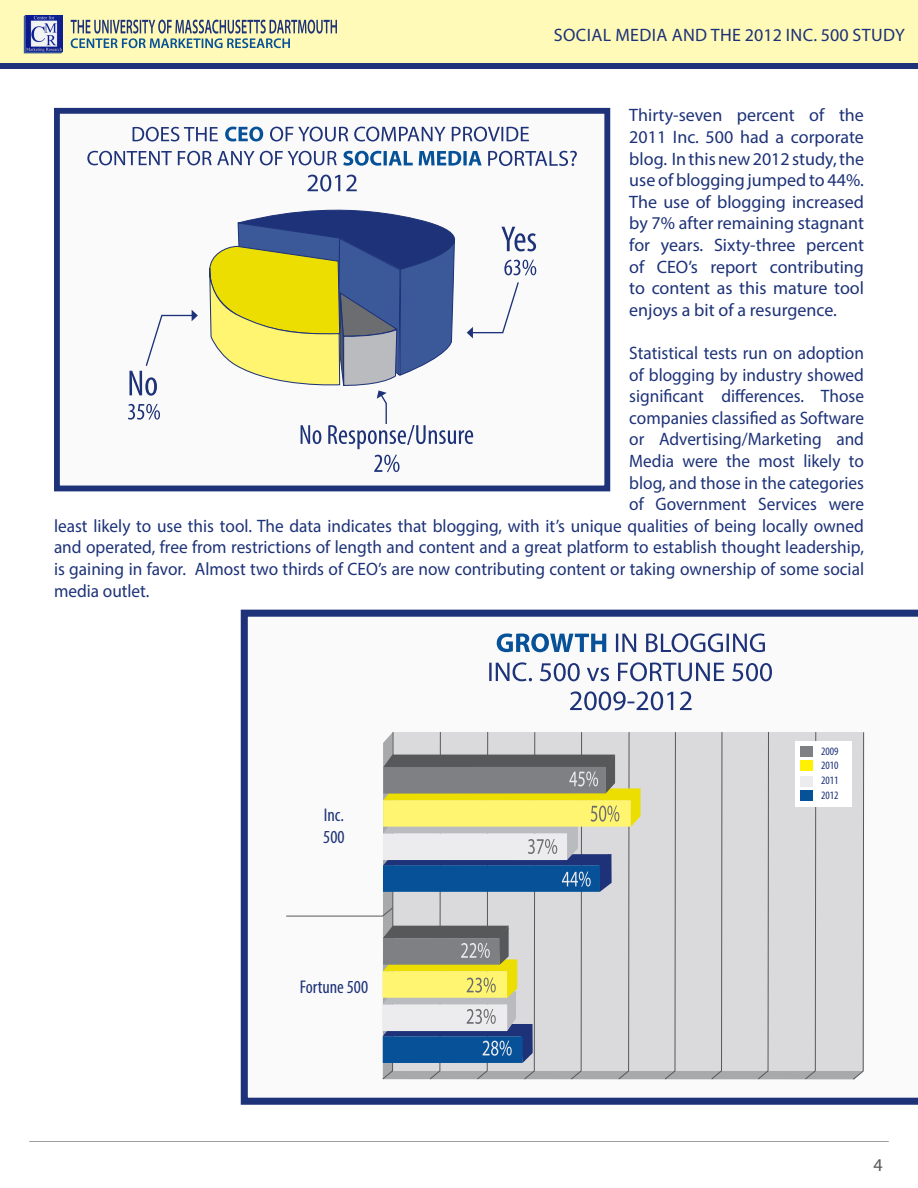
<style>
.page{position:relative;width:918px;height:1188px;background:#fff}
.page>*{position:absolute;margin:0;border:0;box-sizing:border-box;transform-origin:0 0}
.t1{font:condensed 18.45px/22px "Myriad Pro";color:#1d3278}
.t2{font:18px/21.6px "Myriad Pro";color:#1d3278;text-align:right;scale:.96 1}
.t3{font:18px/21.6px "Myriad Pro";color:#1d3278;text-align:justify}
.t4{font:18px "Myriad Pro";letter-spacing:.02em;color:#1d3278}
.t5{font:18px "Myriad Pro";color:#57585a}
.t6{font:condensed 11.4px "Myriad Pro";color:#1d3278}
</style>
<div class="page">
<svg style="left:241px;top:610px;width:677px;height:495px"></svg>
<div style="left:0;top:0;width:918px;height:63px;background:#fffab7"></div>
<svg style="left:71px;top:20px;width:266px;height:28px"></svg>
<svg style="left:24px;top:15px;width:40px;height:39px"></svg>
<div style="left:0;top:63px;width:918px;height:6px;background:#1d3278"></div>
<hr style="left:29px;top:1141px;width:860px;height:1px;background:#9b9da0">
<div style="left:54px;top:108px;width:556px;height:383px;background:#fafafa;border:6px solid #1d3278"></div>
<svg style="left:129px;top:310px;width:69px;height:86px"></svg>
<svg style="left:128px;top:404px;width:32px;height:16px"></svg>
<svg style="left:207px;top:209px;width:329px;height:283px"></svg>
<svg style="left:225px;top:127px;width:38px;height:14px"></svg>
<svg style="left:270px;top:127px;width:259px;height:14px"></svg>
<svg style="left:343px;top:151px;width:139px;height:15px"></svg>
<svg style="left:87px;top:151px;width:250px;height:14px"></svg>
<svg style="left:488px;top:151px;width:89px;height:15px"></svg>
<svg style="left:133px;top:127px;width:85px;height:14px"></svg>
<svg style="left:285px;top:731px;width:580px;height:350px"></svg>
<div style="left:795px;top:742px;width:57px;height:65px;background:#fff"></div>
<div style="left:800px;top:746px;width:13px;height:11px;background:#7e8083"></div>
<div style="left:800px;top:761px;width:13px;height:10px;background:#fff101"></div>
<div style="left:800px;top:776px;width:13px;height:10px;background:#ececee"></div>
<div style="left:800px;top:790px;width:13px;height:11px;background:#065198"></div>
<svg style="left:497px;top:633px;width:109px;height:19px"></svg>
<svg style="left:616px;top:633px;width:149px;height:19px"></svg>
<svg style="left:489px;top:662px;width:283px;height:19px"></svg>
<svg style="left:570px;top:691px;width:122px;height:19px"></svg>
<svg style="left:308px;top:175px;width:49px;height:17px"></svg>
<p class="t4" style="left:554px;top:24px;width:352px">SOCIAL MEDIA AND THE 2012 INC. 500 STUDY</p>
<p class="t3" style="left:629px;top:104px;width:236px">Thirty-seven percent of the 2011 Inc. 500 had a corporate blog. In this new 2012 study, the use of blogging jumped to 44%.<br>The use of blogging increased by 7% after remaining stagnant for years. Sixty-three percent of CEO’s report contributing to content as this mature tool</p>
<p class="t3" style="left:629px;top:299px;width:209px">enjoys a bit of a resurgence.</p>
<p class="t2" style="left:54px;top:342px;width:845px">Statistical tests run on adoption<br>of blogging by industry showed<br>significant differences. Those<br>companies classified as Software<br>or Advertising/Marketing and<br>Media were the most likely to<br>blog, and those in the categories<br>of Government Services were<br>least likely to use this tool. The data indicates that blogging, with it’s unique qualities of being locally owned and operated, free from restrictions of length and content and a great platform to establish thought leadership, is gaining in favor. Almost two thirds of CEO’s are now contributing content or taking ownership of some social</p>
<p class="t2" style="left:54px;top:579px;width:101px">media outlet.</p>
<p class="t1" style="left:323px;top:804px;width:23px">Inc.<br>500</p>
<p class="t1" style="left:300px;top:975px;width:70px">Fortune 500</p>
<p class="t6" style="left:821px;top:744px;width:19px">2009</p>
<p class="t6" style="left:821px;top:758px;width:19px">2010</p>
<p class="t6" style="left:821px;top:774px;width:19px">2011</p>
<p class="t6" style="left:821px;top:788px;width:19px">2012</p>
<p class="t5" style="left:874px;top:1154px;width:11px">4</p>
</div>
